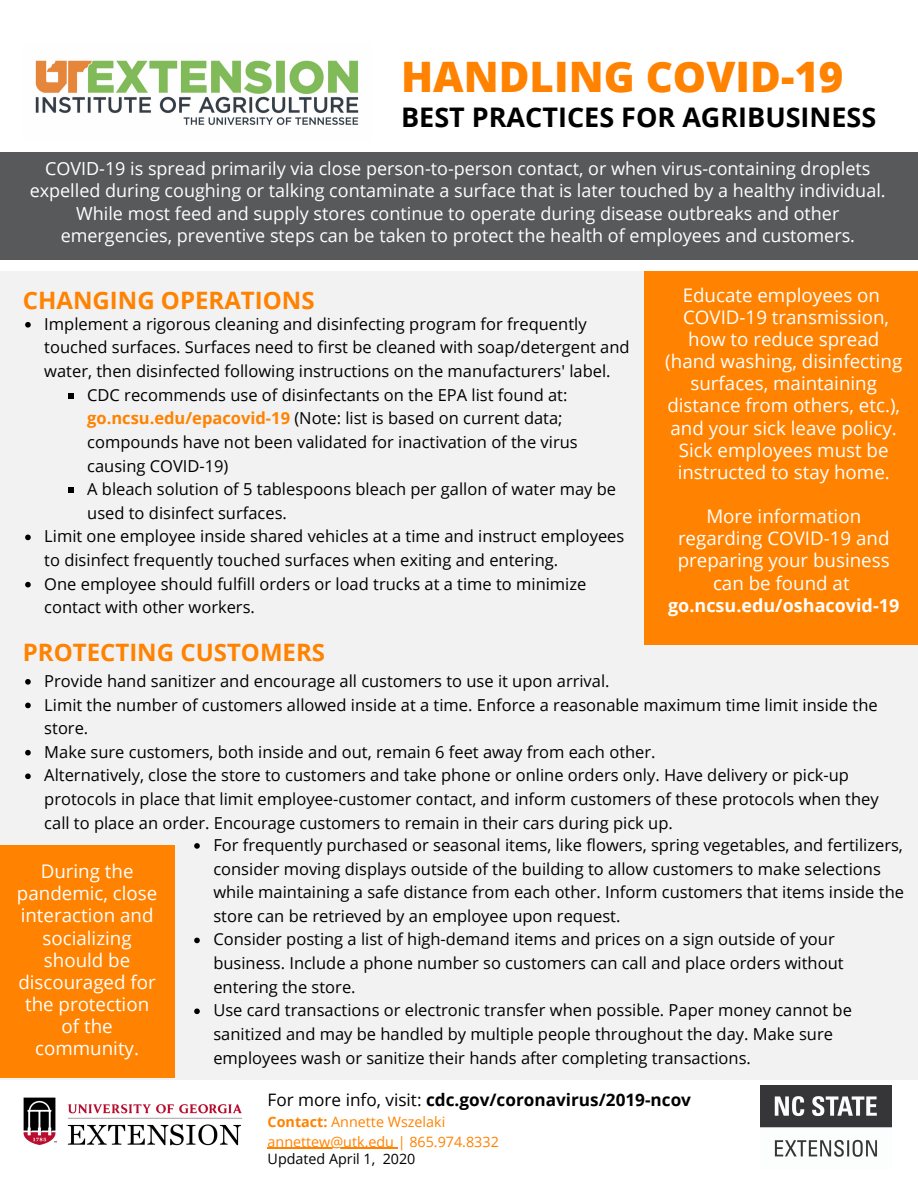
<style>
.page{position:relative;width:918px;height:1188px;background:#fff}
.page>*{position:absolute;margin:0;border:0;box-sizing:border-box;transform-origin:0 0}
.t1{font:800 42px "Open Sans";color:#ff8200}
.t2{font:700 27px "Open Sans";color:#000}
.t3{font:700 24px "Open Sans";color:#ff8200}
.t4{font:18.75px/22.2px "Open Sans";color:#fff;text-align:center}
.t5{font:18px/22.2px "Open Sans";color:#fff;text-align:center}
.t6{font:700 18px "Open Sans";color:#fff}
.t7{font:700 17.25px "Open Sans";color:#000}
.t8{font:16.5px/23.7px "Open Sans";color:#000}
.t9{font:14.25px/19.6px "Open Sans";color:#ff8200}
.t10{font:14.25px "Open Sans";color:#000}
.s1{font-weight:700;color:#ff8200}
.s2{font-weight:400}
.s3{font-weight:700}
</style>
<div class="page">
<div style="left:0;top:271px;width:918px;height:808px;background:#f2f2f2"></div>
<div style="left:0;top:152px;width:918px;height:107px;background:#58595b"></div>
<svg style="left:25px;top:322px;width:6px;height:6px"></svg>
<svg style="left:68px;top:393px;width:6px;height:5px"></svg>
<svg style="left:68px;top:487px;width:6px;height:6px"></svg>
<svg style="left:25px;top:535px;width:6px;height:5px"></svg>
<svg style="left:25px;top:582px;width:6px;height:5px"></svg>
<div style="left:0;top:845px;width:175px;height:232px;background:#ff8200"></div>
<div style="left:644px;top:271px;width:274px;height:373px;background:#ff8200"></div>
<svg style="left:25px;top:679px;width:6px;height:6px"></svg>
<svg style="left:25px;top:703px;width:6px;height:5px"></svg>
<svg style="left:25px;top:750px;width:6px;height:6px"></svg>
<svg style="left:25px;top:774px;width:6px;height:5px"></svg>
<svg style="left:194px;top:843px;width:6px;height:6px"></svg>
<svg style="left:194px;top:938px;width:6px;height:5px"></svg>
<svg style="left:194px;top:1008px;width:6px;height:6px"></svg>
<img style="left:35px;top:60px;width:324px;height:65px">
<hr style="left:268px;top:1148px;width:130px;height:1px;background:#ff8200">
<img style="left:760px;top:1086px;width:132px;height:71px">
<img style="left:23px;top:1097px;width:218px;height:49px">
<h1 class="t1" style="left:401px;top:47px;width:444px">HANDLING COVID-19</h1>
<h2 class="t2" style="left:401px;top:98px;width:477px">BEST PRACTICES FOR AGRIBUSINESS</h2>
<p class="t5" style="left:30px;top:157px;width:858px">COVID-19 is spread primarily via close person-to-person contact, or when virus-containing droplets expelled during coughing or talking contaminate a surface that is later touched by a healthy individual.<br>While most feed and supply stores continue to operate during disease outbreaks and other emergencies, preventive steps can be taken to protect the health of employees and customers.</p>
<h3 class="t3" style="left:23px;top:283px;width:293px">CHANGING OPERATIONS</h3>
<p class="t8" style="left:44px;top:312px;width:544px">Implement a rigorous cleaning and disinfecting program for frequently</p>
<p class="t8" style="left:44px;top:335px;width:587px">touched surfaces. Surfaces need to first be cleaned with soap/detergent and</p>
<p class="t8" style="left:44px;top:359px;width:568px">water, then disinfected following instructions on the manufacturers' label.</p>
<p class="t8" style="left:87px;top:382px;width:482px">CDC recommends use of disinfectants on the EPA list found at:</p>
<p class="t8" style="left:87px;top:406px;width:477px"><span class="s1">go.ncsu.edu/epacovid-19</span> (Note: list is based on current data;</p>
<p class="t8" style="left:87px;top:430px;width:492px">compounds have not been validated for inactivation of the virus</p>
<p class="t8" style="left:87px;top:453px;width:143px">causing COVID-19)</p>
<p class="t8" style="left:87px;top:477px;width:530px">A bleach solution of 5 tablespoons bleach per gallon of water may be</p>
<p class="t8" style="left:87px;top:501px;width:201px">used to disinfect surfaces.</p>
<p class="t8" style="left:44px;top:524px;width:582px">Limit one employee inside shared vehicles at a time and instruct employees</p>
<p class="t8" style="left:44px;top:548px;width:515px">to disinfect frequently touched surfaces when exiting and entering.</p>
<p class="t8" style="left:44px;top:571px;width:544px">One employee should fulfill orders or load trucks at a time to minimize</p>
<p class="t8" style="left:44px;top:595px;width:212px">contact with other workers.</p>
<h3 class="t3" style="left:23px;top:635px;width:304px">PROTECTING CUSTOMERS</h3>
<p class="t4" style="left:665px;top:283px;width:238px">Educate employees on<br>COVID-19 transmission, how to reduce spread (hand washing, disinfecting surfaces, maintaining distance from others, etc.), and your sick leave policy.<br>Sick employees must be instructed to stay home.</p>
<p class="t4" style="left:678px;top:505px;width:213px">More information regarding COVID-19 and preparing your business can be found at</p>
<p class="t6" style="left:668px;top:593px;width:233px">go.ncsu.edu/oshacovid-19</p>
<p class="t8" style="left:44px;top:669px;width:836px">Provide hand sanitizer and encourage all customers to use it upon arrival.<br>Limit the number of customers allowed inside at a time. Enforce a reasonable maximum time limit inside the store.<br>Make sure customers, both inside and out, remain 6 feet away from each other.<br>Alternatively, close the store to customers and take phone or online orders only. Have delivery or pick-up protocols in place that limit employee-customer contact, and inform customers of these protocols when they call to place an order. Encourage customers to remain in their cars during pick up.</p>
<p class="t4" style="left:17px;top:860px;width:142px">During the pandemic, close interaction and socializing should be discouraged for the protection of the community.</p>
<p class="t8" style="left:213px;top:833px;width:692px">For frequently purchased or seasonal items, like flowers, spring vegetables, and fertilizers, consider moving displays outside of the building to allow customers to make selections while maintaining a safe distance from each other. Inform customers that items inside the store can be retrieved by an employee upon request.<br>Consider posting a list of high-demand items and prices on a sign outside of your business. Include a phone number so customers can call and place orders without entering the store.<br>Use card transactions or electronic transfer when possible. Paper money cannot be sanitized and may be handled by multiple people throughout the day. Make sure employees wash or sanitize their hands after completing transactions.</p>
<p class="t7" style="left:268px;top:1087px;width:425px"><span class="s2">For more info, visit:</span> cdc.gov/coronavirus/2019-ncov</p>
<p class="t9" style="left:268px;top:1112px;width:233px"><span class="s3">Contact:</span> Annette Wszelaki annettew@utk.edu | 865.974.8332</p>
<p class="t10" style="left:268px;top:1149px;width:149px">Updated April 1, 2020</p>
</div>
